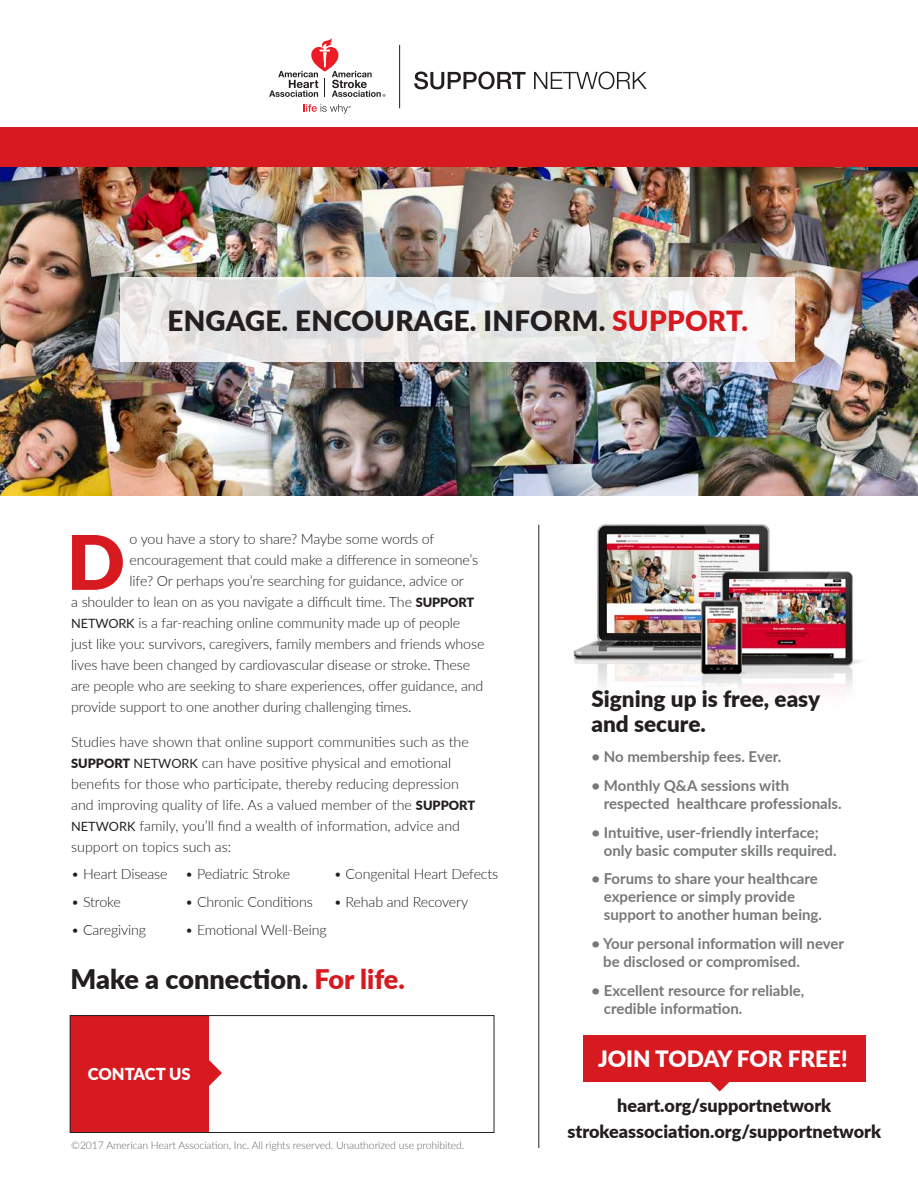
<style>
.page{position:relative;width:918px;height:1188px;background:#fff}
.page>*{position:absolute;margin:0;border:0;box-sizing:border-box;transform-origin:0 0}
.t1{font:900 27.75px "Lato";letter-spacing:.01em;color:#231f20}
.t2{font:900 27px "Lato";color:#231f20}
.t3{font:900 22.5px/25.5px "Lato";color:#231f20}
.t4{font:900 22.5px "Lato";color:#fff}
.t5{font:900 18px/25.5px "Lato";color:#231f20;text-align:center}
.t6{font:900 16.5px "Lato";color:#fff}
.t7{font:700 15px/18px "Lato";color:#76787a}
.t8{font:300 14.25px/21px "Lato";letter-spacing:-.01em;color:#231f20}
.t9{font:300 10.5px "Lato";letter-spacing:-.01em;color:#636366}
.s1{color:#d71920}
.s2{font-weight:900;font-size:12.75px}
.s3{font-weight:400;font-size:12.75px}
</style>
<div class="page">
<svg style="left:208px;top:1055px;width:14px;height:36px"></svg>
<div style="left:70px;top:1015px;width:138px;height:118px;background:#d71920"></div>
<div style="left:70px;top:1015px;width:424px;height:118px;border:1px solid #231f20"></div>
<img style="left:573px;top:524px;width:288px;height:170px">
<div style="left:0;top:127px;width:918px;height:41px;background:#d71920"></div>
<img style="left:0;top:167px;width:918px;height:329px">
<hr style="left:399px;top:45px;width:1px;height:63px;background:#231f20">
<svg style="left:414px;top:72px;width:112px;height:17px"></svg>
<svg style="left:534px;top:72px;width:113px;height:17px"></svg>
<svg style="left:269px;top:38px;width:116px;height:59px"></svg>
<svg style="left:304px;top:104px;width:47px;height:10px"></svg>
<hr style="left:539px;top:525px;width:1px;height:623px;background:#231f20">
<svg style="left:710px;top:1082px;width:19px;height:10px"></svg>
<div style="left:583px;top:1035px;width:283px;height:47px;background:#d71920"></div>
<svg style="left:72px;top:535px;width:51px;height:55px"></svg>
<svg style="left:121px;top:277px;width:674px;height:85px"></svg>
<h1 class="t1" style="left:168px;top:300px;width:582px">ENGAGE. ENCOURAGE. INFORM. <span class="s1">SUPPORT.</span></h1>
<p class="t8" style="left:130px;top:528px;width:306px">o you have a story to share? Maybe some words of</p>
<p class="t8" style="left:130px;top:549px;width:350px">encouragement that could make a difference in someone’s</p>
<p class="t8" style="left:130px;top:570px;width:336px">life? Or perhaps you’re searching for guidance, advice or</p>
<p class="t8" style="left:71px;top:591px;width:405px">a shoulder to lean on as you navigate a difficult time. The <span class="s2">SUPPORT</span></p>
<p class="t8" style="left:71px;top:612px;width:390px"><span class="s3">NETWORK</span> is a far-reaching online community made up of people</p>
<p class="t8" style="left:71px;top:633px;width:415px">just like you: survivors, caregivers, family members and friends whose</p>
<p class="t8" style="left:71px;top:654px;width:400px">lives have been changed by cardiovascular disease or stroke. These</p>
<p class="t8" style="left:71px;top:675px;width:414px">are people who are seeking to share experiences, offer guidance, and</p>
<p class="t8" style="left:71px;top:696px;width:342px">provide support to one another during challenging times.</p>
<p class="t8" style="left:71px;top:730px;width:405px">Studies have shown that online support communities such as the <span class="s2">SUPPORT</span> <span class="s3">NETWORK</span> can have positive physical and emotional benefits for those who participate, thereby reducing depression and improving quality of life. As a valued member of the <span class="s2">SUPPORT </span><span class="s3">NETWORK</span> family, you’ll find a wealth of information, advice and support on topics such as:</p>
<p class="t8" style="left:71px;top:863px;width:220px">• Heart Disease • Pediatric Stroke</p>
<p class="t8" style="left:334px;top:863px;width:166px">• Congenital Heart Defects</p>
<p class="t8" style="left:71px;top:891px;width:51px">• Stroke</p>
<p class="t8" style="left:185px;top:891px;width:129px">• Chronic Conditions</p>
<p class="t8" style="left:334px;top:891px;width:136px">• Rehab and Recovery</p>
<p class="t8" style="left:71px;top:919px;width:76px">• Caregiving</p>
<p class="t8" style="left:185px;top:919px;width:143px">• Emotional Well-Being</p>
<h2 class="t2" style="left:70px;top:959px;width:336px">Make a connection. <span class="s1">For life.</span></h2>
<p class="t6" style="left:88px;top:1062px;width:104px">CONTACT US</p>
<p class="t9" style="left:71px;top:1138px;width:395px">©2017 American Heart Association, Inc. All rights reserved. Unauthorized use prohibited.</p>
<h3 class="t3" style="left:591px;top:685px;width:230px">Signing up is free, easy and secure.</h3>
<p class="t7" style="left:591px;top:747px;width:191px">• No membership fees. Ever.</p>
<p class="t7" style="left:604px;top:776px;width:239px;text-indent:-12px">• Monthly Q&amp;A sessions with respected healthcare professionals.</p>
<p class="t7" style="left:604px;top:823px;width:234px;text-indent:-12px">• Intuitive, user-friendly interface; only basic computer skills required.</p>
<p class="t7" style="left:604px;top:869px;width:220px;text-indent:-12px">• Forums to share your healthcare experience or simply provide support to another human being.</p>
<p class="t7" style="left:603px;top:934px;width:242px;text-indent:-12px">• Your personal information will never be disclosed or compromised.</p>
<p class="t7" style="left:604px;top:981px;width:202px;text-indent:-12px">• Excellent resource for reliable, credible information.</p>
<h3 class="t4" style="left:598px;top:1042px;width:251px">JOIN TODAY FOR FREE!</h3>
<p class="t5" style="left:567px;top:1092px;width:315px">heart.org/supportnetwork strokeassociation.org/supportnetwork</p>
</div>
